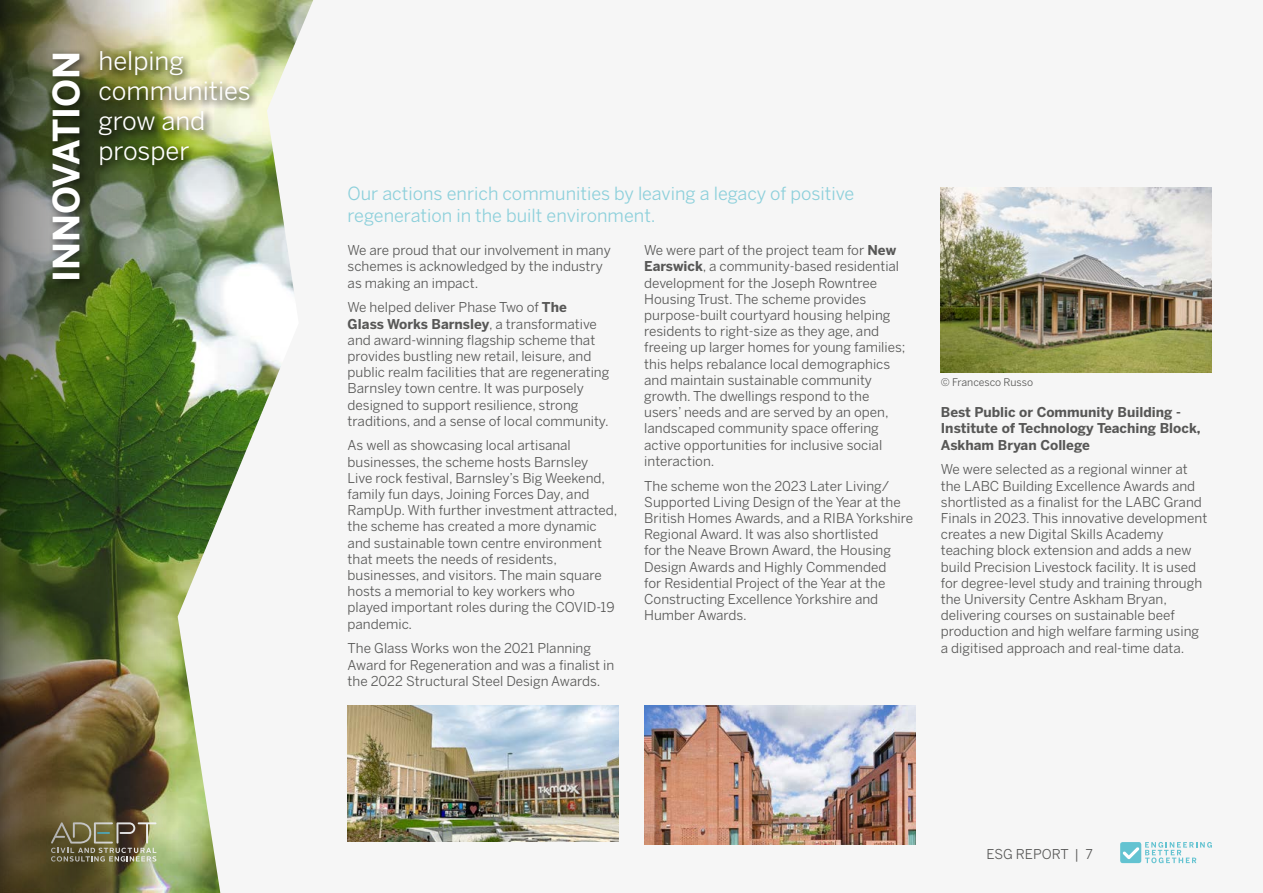
<style>
.page{position:relative;width:1263px;height:893px;background:#f6f6f6}
.page>*{position:absolute;margin:0;border:0;box-sizing:border-box;transform-origin:0 0}
.t1{font:700 36px "Benton Sans";color:#fff}
.t2{font:25.5px/30px "Benton Sans";color:#fff}
.t3{font:18px/21.6px "Benton Sans";color:#8dd0db}
.t4{font:13.5px/16.2px "Benton Sans";color:#575756}
.t5{font:700 13.5px/16.2px "Benton Sans";color:#575756}
.t6{font:10.5px "Benton Sans";letter-spacing:-.01em;color:#575756}
.s1{font-weight:700}
</style>
<div class="page">
<div style="left:1120px;top:842px;width:21px;height:21px;background:#63c3d1;border-radius:2px"></div>
<svg style="left:1123px;top:847px;width:16px;height:12px"></svg>
<svg style="left:1145px;top:842px;width:67px;height:21px"></svg>
<img style="left:176px;top:0;width:137px;height:893px">
<img style="left:941px;top:187px;width:271px;height:185px">
<img style="left:644px;top:706px;width:271px;height:138px">
<img style="left:348px;top:706px;width:271px;height:136px">
<img style="left:0;top:0;width:176px;height:893px">
<div style="left:94px;top:46px;width:165px;height:130px;background:#000;opacity:.51"></div>
<div style="left:47px;top:49px;width:43px;height:241px;background:#000;opacity:.51"></div>
<h1 class="t1" style="left:45px;top:282px;width:233px;rotate:-90deg">INNOVATION</h1>
<h2 class="t2" style="left:99px;top:45px;width:154px">helping communities grow and prosper</h2>
<h3 class="t3" style="left:348px;top:183px;width:508px">Our actions enrich communities by leaving a legacy of positive regeneration in the built environment.</h3>
<p class="t4" style="left:348px;top:242px;width:265px">We are proud that our involvement in many schemes is acknowledged by the industry as making an impact.</p>
<p class="t4" style="left:348px;top:299px;width:263px">We helped deliver Phase Two of <span class="s1">The<br>Glass Works Barnsley</span>, a transformative and award-winning flagship scheme that provides bustling new retail, leisure, and public realm facilities that are regenerating Barnsley town centre. It was purposely designed to support resilience, strong traditions, and a sense of local community.</p>
<p class="t4" style="left:348px;top:437px;width:271px">As well as showcasing local artisanal businesses, the scheme hosts Barnsley<br>Live rock festival, Barnsley’s Big Weekend, family fun days, Joining Forces Day, and RampUp. With further investment attracted, the scheme has created a more dynamic and sustainable town centre environment that meets the needs of residents, businesses, and visitors. The main square hosts a memorial to key workers who played important roles during the COVID-19 pandemic.</p>
<p class="t4" style="left:348px;top:640px;width:268px">The Glass Works won the 2021 Planning<br>Award for Regeneration and was a finalist in the 2022 Structural Steel Design Awards.</p>
<p class="t4" style="left:644px;top:242px;width:263px">We were part of the project team for <span class="s1">New Earswick</span>, a community-based residential development for the Joseph Rowntree Housing Trust. The scheme provides purpose-built courtyard housing helping residents to right-size as they age, and freeing up larger homes for young families; this helps rebalance local demographics and maintain sustainable community growth. The dwellings respond to the users’ needs and are served by an open, landscaped community space offering active opportunities for inclusive social interaction.</p>
<p class="t4" style="left:644px;top:477px;width:270px">The scheme won the 2023 Later Living/ Supported Living Design of the Year at the British Homes Awards, and a RIBA Yorkshire Regional Award. It was also shortlisted<br>for the Neave Brown Award, the Housing Design Awards and Highly Commended<br>for Residential Project of the Year at the Constructing Excellence Yorkshire and Humber Awards.</p>
<p class="t6" style="left:941px;top:376px;width:94px">© Francesco Russo</p>
<p class="t5" style="left:941px;top:404px;width:261px">Best Public or Community Building -<br>Institute of Technology Teaching Block,<br>Askham Bryan College</p>
<p class="t4" style="left:941px;top:461px;width:268px">We were selected as a regional winner at the LABC Building Excellence Awards and shortlisted as a finalist for the LABC Grand Finals in 2023. This innovative development creates a new Digital Skills Academy teaching block extension and adds a new build Precision Livestock facility. It is used for degree-level study and training through the University Centre Askham Bryan, delivering courses on sustainable beef production and high welfare farming using a digitised approach and real-time data.</p>
<p class="t4" style="left:986px;top:846px;width:108px">ESG REPORT | 7</p>
</div>
